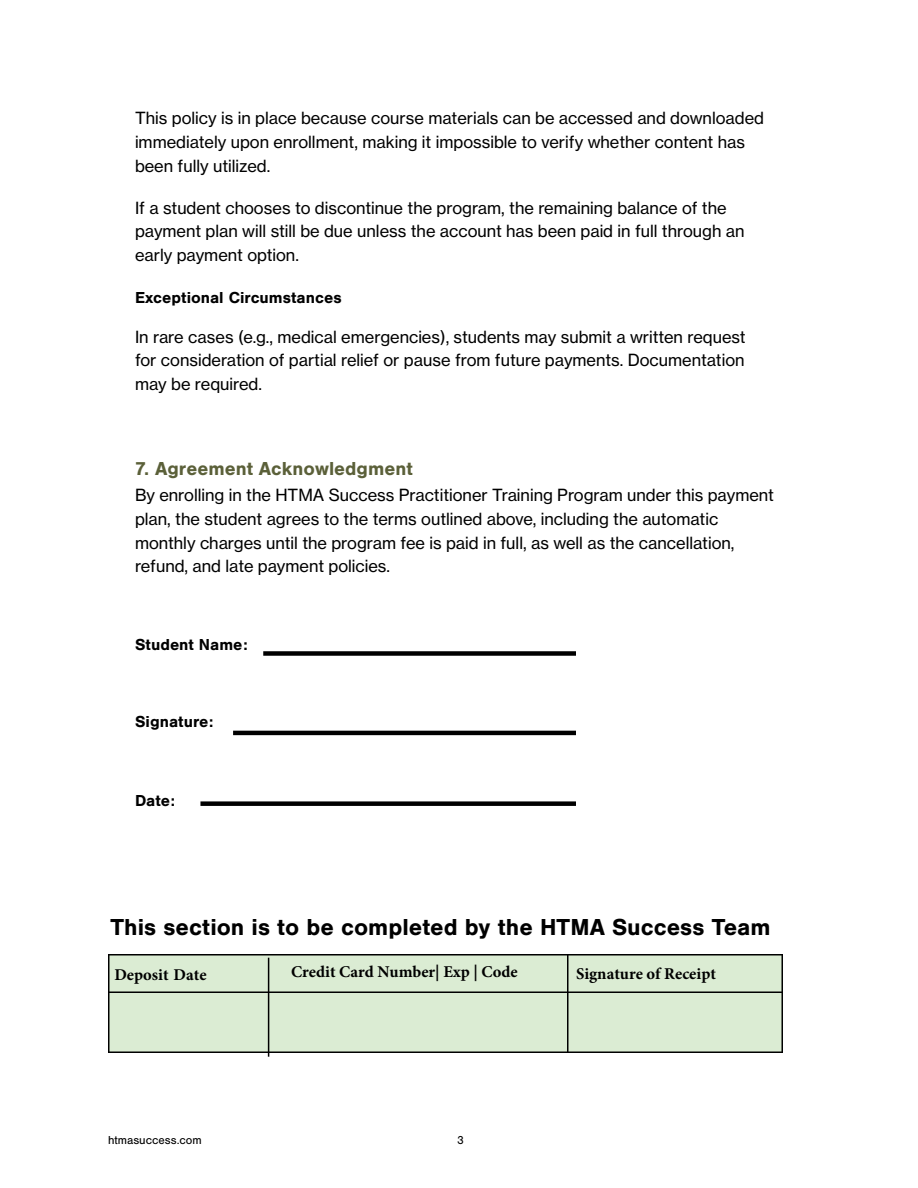
<style>
.page{position:relative;width:918px;height:1188px;background:#fff}
.page>*{position:absolute;margin:0;border:0;box-sizing:border-box;transform-origin:0 0}
.t1{font:700 24px "Nimbus San";color:#000}
.t2{font:700 19.5px "Nimbus San";color:#5b6039}
.t3{font:16.5px/23.9px "N Haas Grotesk TX Pro 55 Rg";color:#000}
.t4{font:700 16.5px "Minion Pro";color:#000}
.t5{font:700 16.5px "Nimbus San";color:#000}
.t6{font:12px "Nimbus San";color:#000}
</style>
<div class="page">
<div style="left:108px;top:954px;width:244px;height:37px;background:#dbecd3"></div>
<div style="left:352px;top:954px;width:216px;height:37px;background:#dbecd3"></div>
<div style="left:568px;top:954px;width:214px;height:37px;background:#dbecd3"></div>
<div style="left:108px;top:991px;width:244px;height:61px;background:#dbecd3"></div>
<div style="left:352px;top:991px;width:216px;height:61px;background:#dbecd3"></div>
<div style="left:568px;top:991px;width:214px;height:61px;background:#dbecd3"></div>
<hr style="left:108px;top:954px;width:1px;height:99px;background:#000">
<hr style="left:268px;top:958px;width:1px;height:99px;background:#000">
<hr style="left:567px;top:954px;width:1px;height:99px;background:#000">
<hr style="left:782px;top:954px;width:1px;height:99px;background:#000">
<hr style="left:108px;top:954px;width:675px;height:1px;background:#000">
<hr style="left:108px;top:992px;width:675px;height:1px;background:#000">
<hr style="left:108px;top:1052px;width:675px;height:1px;background:#000">
<hr style="left:233px;top:731px;width:343px;height:4px;background:#000">
<div style="left:200px;top:801px;width:376px;height:5px;background:#000"></div>
<div style="left:263px;top:651px;width:313px;height:5px;background:#000"></div>
<p class="t3" style="left:135px;top:106px;width:631px">This policy is in place because course materials can be accessed and downloaded immediately upon enrollment, making it impossible to verify whether content has been fully utilized.</p>
<p class="t3" style="left:135px;top:196px;width:611px">If a student chooses to discontinue the program, the remaining balance of the payment plan will still be due unless the account has been paid in full through an early payment option.</p>
<p class="t5" style="left:135px;top:289px;width:208px">Exceptional Circumstances</p>
<p class="t3" style="left:135px;top:325px;width:612px;text-align:justify">In rare cases (e.g., medical emergencies), students may submit a written request for consideration of partial relief or pause from future payments. Documentation may be required.</p>
<p class="t2" style="left:135px;top:458px;width:279px">7. Agreement Acknowledgment</p>
<p class="t3" style="left:135px;top:483px;width:640px">By enrolling in the HTMA Success Practitioner Training Program under this payment plan, the student agrees to the terms outlined above, including the automatic monthly charges until the program fee is paid in full, as well as the cancellation, refund, and late payment policies.</p>
<p class="t5" style="left:135px;top:636px;width:114px">Student Name:</p>
<p class="t5" style="left:135px;top:713px;width:80px">Signature:</p>
<p class="t5" style="left:135px;top:791px;width:42px">Date:</p>
<h1 class="t1" style="left:111px;top:913px;width:662px">This section is to be completed by the HTMA Success Team</h1>
<p class="t4" style="left:114px;top:963px;width:94px">Deposit Date</p>
<p class="t4" style="left:291px;top:960px;width:228px">Credit Card Number| Exp | Code</p>
<p class="t4" style="left:576px;top:962px;width:142px">Signature of Receipt</p>
<p class="t6" style="left:108px;top:1134px;width:95px">htmasuccess.com</p>
<p class="t6" style="left:457px;top:1134px;width:8px">3</p>
</div>
